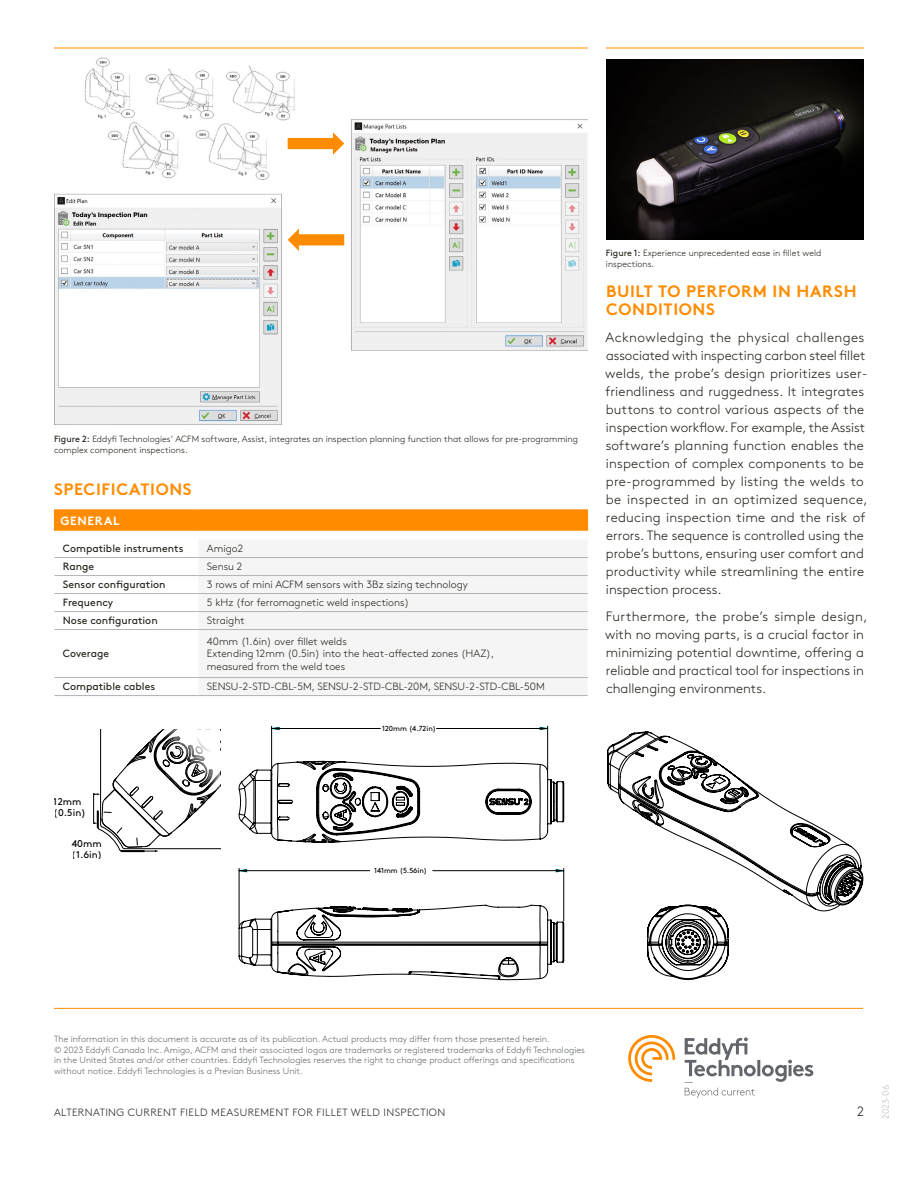
<style>
.page{position:relative;width:918px;height:1188px;background:#fff}
.page>*{position:absolute;margin:0;border:0;box-sizing:border-box;transform-origin:0 0}
.t1{font:700 16.5px/18px "Brown Std";letter-spacing:.04em;color:#ff8c00}
.t2{font:300 13.5px/18px "Brown Std";letter-spacing:.01em;color:#232019}
.t3{font:700 12px "Brown Std";letter-spacing:.06em;color:#fff}
.t4{font:300 10.5px/12.6px "Brown Std";color:#232019}
.t5{font:10.5px "Brown Std";color:#232019}
.t6{font:300 10.5px "Brown Std";letter-spacing:.04em;color:#232019}
.t7{font:9.9px/11.1px "Brown Std";color:#000}
.t8{font:300 9px/10.8px "Brown Std";color:#62666b}
.t9{font:300 9px/11.2px "Brown Std";color:#232019}
.t10{font:300 9px "Brown Std";letter-spacing:-.005em;color:#bcbdbd}
.t11{font:7.35px "Brown Std";color:#000}
.s1{font-weight:400}
</style>
<div class="page">
<svg style="left:607px;top:732px;width:256px;height:179px"></svg>
<svg style="left:239px;top:905px;width:325px;height:75px"></svg>
<hr style="left:563px;top:868px;width:1px;height:53px;background:#000">
<hr style="left:239px;top:868px;width:1px;height:58px;background:#000">
<svg style="left:239px;top:869px;width:325px;height:3px"></svg>
<svg style="left:93px;top:729px;width:127px;height:124px"></svg>
<svg style="left:647px;top:905px;width:82px;height:75px"></svg>
<svg style="left:239px;top:761px;width:325px;height:82px"></svg>
<hr style="left:271px;top:726px;width:1px;height:42px;background:#000">
<hr style="left:547px;top:726px;width:1px;height:44px;background:#000">
<svg style="left:271px;top:727px;width:277px;height:3px"></svg>
<img style="left:606px;top:60px;width:258px;height:180px">
<img style="left:54px;top:57px;width:534px;height:367px">
<div style="left:199px;top:558px;width:388px;height:121px;background:#f5f5f5"></div>
<hr style="left:54px;top:575px;width:144px;height:1px;background:#b2b4b6">
<hr style="left:198px;top:575px;width:390px;height:1px;background:#b2b4b6">
<hr style="left:54px;top:593px;width:144px;height:1px;background:#b2b4b6">
<hr style="left:198px;top:593px;width:390px;height:1px;background:#b2b4b6">
<hr style="left:54px;top:611px;width:144px;height:1px;background:#b2b4b6">
<hr style="left:198px;top:611px;width:390px;height:1px;background:#b2b4b6">
<hr style="left:54px;top:629px;width:144px;height:1px;background:#b2b4b6">
<hr style="left:198px;top:629px;width:390px;height:1px;background:#b2b4b6">
<hr style="left:54px;top:677px;width:144px;height:1px;background:#b2b4b6">
<hr style="left:198px;top:677px;width:390px;height:1px;background:#b2b4b6">
<hr style="left:54px;top:695px;width:144px;height:1px;background:#b2b4b6">
<hr style="left:198px;top:695px;width:390px;height:1px;background:#b2b4b6">
<hr style="left:54px;top:557px;width:144px;height:1px;background:#b2b4b6">
<hr style="left:198px;top:557px;width:390px;height:1px;background:#b2b4b6">
<hr style="left:54px;top:509px;width:144px;height:1px;background:#ff8c00">
<hr style="left:198px;top:509px;width:390px;height:1px;background:#ff8c00">
<div style="left:54px;top:510px;width:534px;height:21px;background:#ff8c00"></div>
<svg style="left:628px;top:1035px;width:47px;height:47px"></svg>
<svg style="left:685px;top:1037px;width:128px;height:61px"></svg>
<hr style="left:54px;top:1008px;width:809px;height:1px;background:#ff8c00">
<svg style="left:288px;top:132px;width:56px;height:23px"></svg>
<svg style="left:288px;top:229px;width:56px;height:22px"></svg>
<hr style="left:606px;top:48px;width:258px;height:1px;background:#ff8c00">
<hr style="left:54px;top:48px;width:534px;height:1px;background:#ff8c00">
<p class="t9" style="left:54px;top:434px;width:526px"><span class="s1">Figure 2:</span> Eddyfi Technologies’ ACFM software, Assist, integrates an inspection planning function that allows for pre-programming complex component inspections.</p>
<p class="t1" style="left:54px;top:480px;width:139px">SPECIFICATIONS</p>
<p class="t3" style="left:60px;top:513px;width:61px">GENERAL</p>
<p class="t5" style="left:63px;top:543px;width:122px">Compatible instruments</p>
<p class="t4" style="left:207px;top:543px;width:38px">Amigo2</p>
<p class="t5" style="left:63px;top:561px;width:33px">Range</p>
<p class="t4" style="left:207px;top:561px;width:37px">Sensu 2</p>
<p class="t5" style="left:63px;top:579px;width:104px">Sensor configuration</p>
<p class="t4" style="left:207px;top:579px;width:263px">3 rows of mini ACFM sensors with 3Bz sizing technology</p>
<p class="t5" style="left:63px;top:597px;width:52px">Frequency</p>
<p class="t4" style="left:207px;top:597px;width:204px">5 kHz (for ferromagnetic weld inspections)</p>
<p class="t5" style="left:63px;top:615px;width:96px">Nose configuration</p>
<p class="t4" style="left:207px;top:615px;width:39px">Straight</p>
<p class="t5" style="left:63px;top:648px;width:48px">Coverage</p>
<p class="t4" style="left:207px;top:635px;width:289px">40mm (1.6in) over fillet welds<br>Extending 12mm (0.5in) into the heat-affected zones (HAZ), measured from the weld toes</p>
<p class="t5" style="left:63px;top:681px;width:94px">Compatible cables</p>
<p class="t4" style="left:207px;top:681px;width:339px">SENSU-2-STD-CBL-5M, SENSU-2-STD-CBL-20M, SENSU-2-STD-CBL-50M</p>
<p class="t7" style="left:54px;top:796px;width:33px">12mm (0.5in)</p>
<p class="t7" style="left:72px;top:838px;width:32px">40mm (1.6in)</p>
<p class="t11" style="left:382px;top:724px;width:55px">120mm (4.72in)</p>
<p class="t11" style="left:374px;top:866px;width:55px">141mm (5.56in)</p>
<p class="t9" style="left:606px;top:247px;width:217px"><span class="s1">Figure 1:</span> Experience unprecedented ease in fillet weld inspections.</p>
<p class="t1" style="left:606px;top:282px;width:252px">BUILT TO PERFORM IN HARSH<br>CONDITIONS</p>
<p class="t2" style="left:605px;top:329px;width:264px">Acknowledging the physical challenges associated with inspecting carbon steel fillet welds, the probe’s design prioritizes user&shy;friendliness and ruggedness. It integrates buttons to control various aspects of the inspection workflow. For example, the Assist software’s planning function enables the inspection of complex components to be pre-programmed by listing the welds to be inspected in an optimized sequence, reducing inspection time and the risk of errors. The sequence is controlled using the probe’s buttons, ensuring user comfort and productivity while streamlining the entire inspection process.</p>
<p class="t2" style="left:605px;top:608px;width:264px">Furthermore, the probe’s simple design, with no moving parts, is a crucial factor in minimizing potential downtime, offering a reliable and practical tool for inspections in challenging environments.</p>
<p class="t8" style="left:54px;top:1033px;width:532px">The information in this document is accurate as of its publication. Actual products may differ from those presented herein.<br>© 2023 Eddyfi Canada Inc. Amigo, ACFM and their associated logos are trademarks or registered trademarks of Eddyfi Technologies in the United States and/or other countries. Eddyfi Technologies reserves the right to change product offerings and specifications without notice. Eddyfi Technologies is a Previan Business Unit.</p>
<p class="t6" style="left:54px;top:1106px;width:393px">ALTERNATING CURRENT FIELD MEASUREMENT FOR FILLET WELD INSPECTION</p>
<p class="t2" style="left:857px;top:1103px;width:9px">2</p>
<p class="t10" style="left:881px;top:1119px;width:35px;rotate:-90deg">2023-06</p>
</div>
